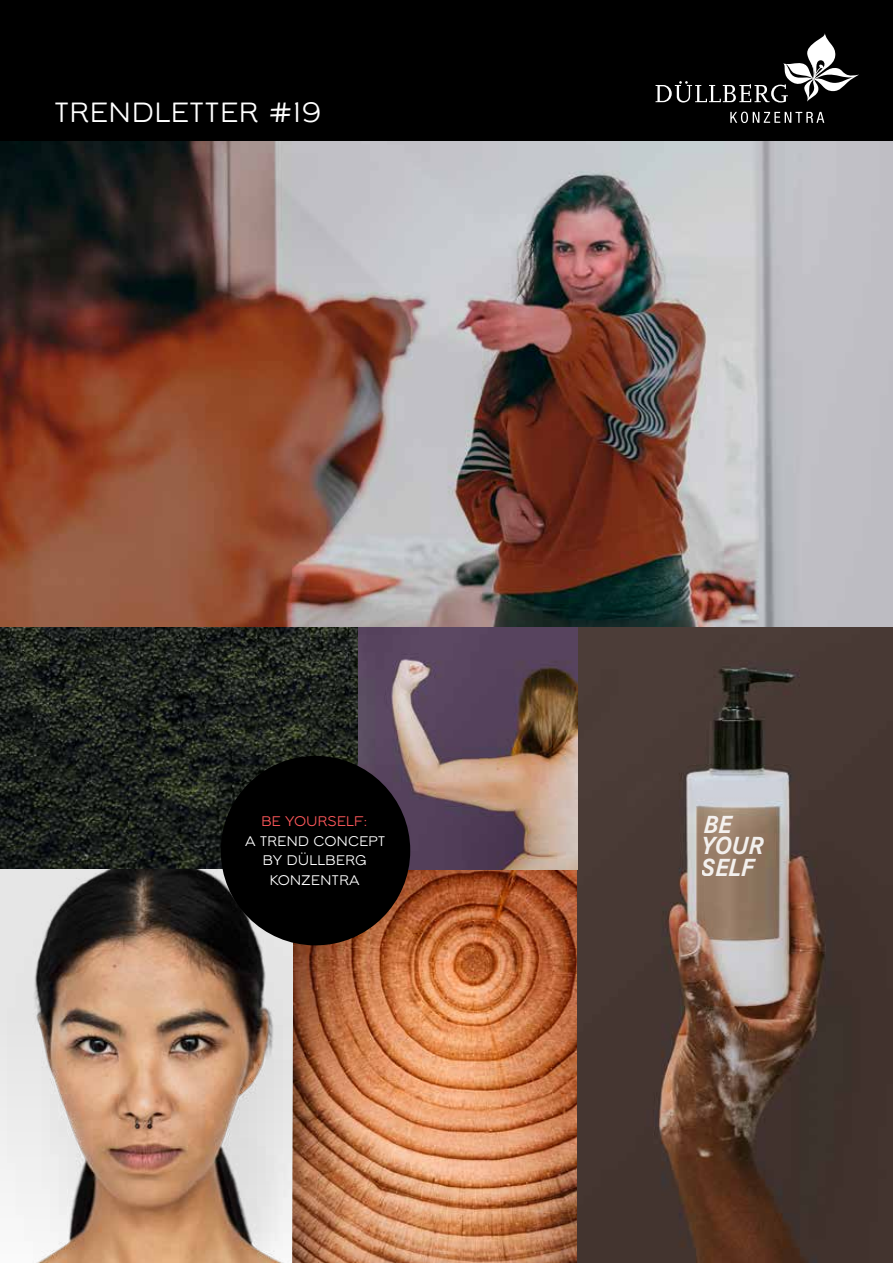
<style>
.page{position:relative;width:893px;height:1263px;background:#fff}
.page>*{position:absolute;margin:0;border:0;box-sizing:border-box;transform-origin:0 0}
.t1{font:31.2px "Lodgecode";color:#fff}
.t2{font:italic 700 25.65px/21.3px "Corporate S";letter-spacing:-.01em;color:#fff}
.t3{font:15.6px/19.8px "Lodgecode";letter-spacing:-.01em;color:#fff;text-align:center}
.t4{font:15.6px "Lodgecode";letter-spacing:-.01em;color:#ff585b}
</style>
<div class="page">
<img style="left:0;top:140px;width:893px;height:1123px">
<div style="left:0;top:0;width:893px;height:140px;background:#000"></div>
<svg style="left:730px;top:112px;width:94px;height:11px"></svg>
<svg style="left:655px;top:33px;width:204px;height:70px"></svg>
<svg style="left:0;top:870px;width:293px;height:393px;background:#b09888"></svg>
<div style="left:221px;top:756px;width:189px;height:189px;background:#000;border-radius:50%"></div>
<h1 class="t1" style="left:54px;top:94px;width:269px">TRENDLETTER #19</h1>
<p class="t4" style="left:261px;top:812px;width:108px">BE YOURSELF:</p>
<p class="t3" style="left:245px;top:831px;width:142px">A TREND CONCEPT<br>BY DÜLLBERG<br>KONZENTRA</p>
<h2 class="t2" style="left:702px;top:814px;width:63px">BE<br>YOUR<br>SELF</h2>
</div>
